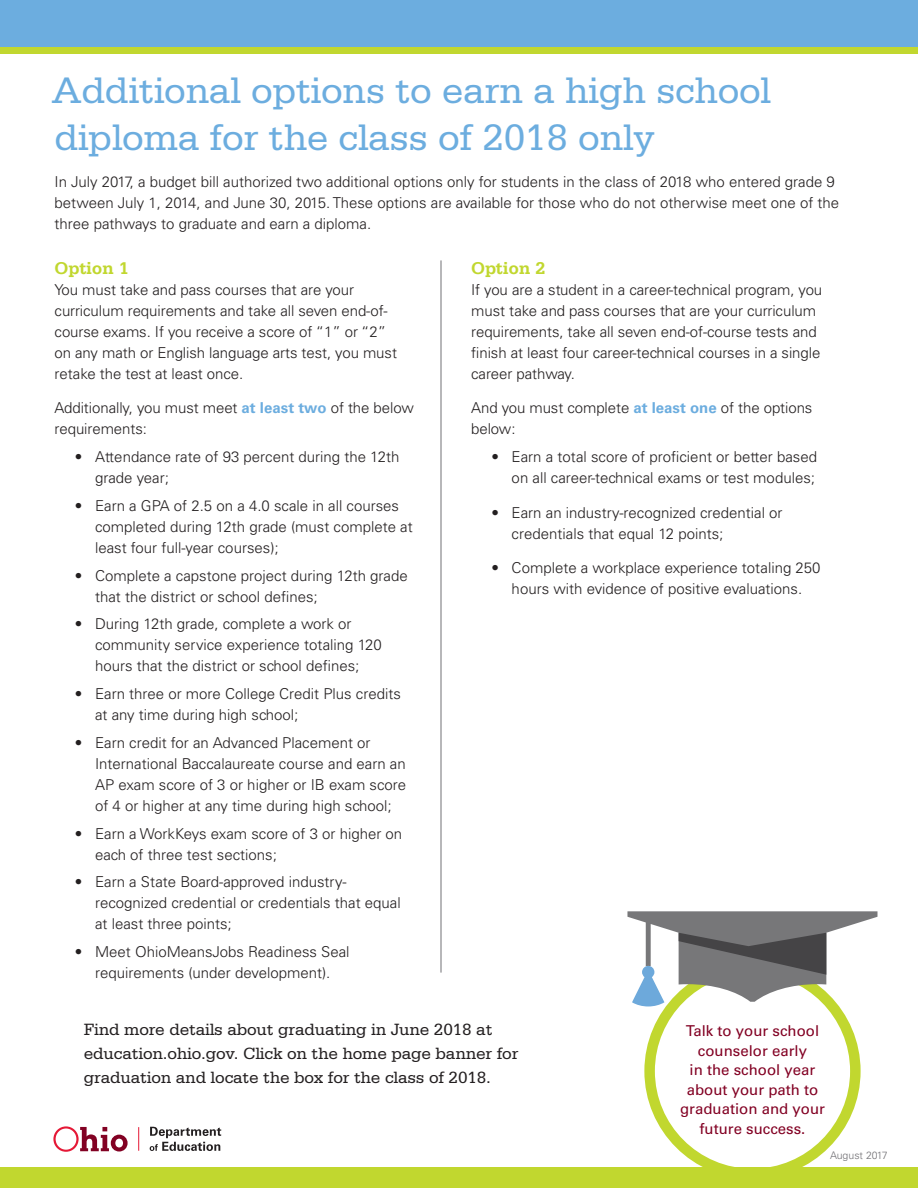
<style>
.page{position:relative;width:918px;height:1188px;background:#fff}
.page>*{position:absolute;margin:0;border:0;box-sizing:border-box;transform-origin:0 0}
.SubHeader{font:39px/46.8px "Serifa";letter-spacing:-.01em;color:#6caddf}
.Body{font:700 18px "Serifa";letter-spacing:-.005em;color:#c1d72f}
.Body-2{font:17.25px/24px "Serifa";letter-spacing:-.01em;color:#231f20}
.Body-3{font:300 15px/21px "Univers LT Std";color:#231f20}
.Body-4{font:15px/19.5px "Univers";color:#820123;text-align:center}
.Body-5{font:300 10.5px "Univers LT Std";color:#717074}
.s1{font-family:"Univers";font-weight:700;color:#6caddf}
</style>
<div class="page">
<div style="left:0;top:0;width:918px;height:54px;background:#c1d72f"></div>
<div style="left:0;top:0;width:918px;height:46px;background:#6caddf"></div>
<div style="left:0;top:1168px;width:918px;height:20px;background:#c1d72f"></div>
<hr style="left:441px;top:260px;width:1px;height:713px;background:#717074">
<div style="left:644px;top:963px;width:217px;height:216px;border:10px solid #c1d72f;border-radius:50%"></div>
<svg style="left:627px;top:911px;width:250px;height:95px"></svg>
<svg style="left:53px;top:1126px;width:75px;height:26px"></svg>
<svg style="left:138px;top:1127px;width:1px;height:24px"></svg>
<svg style="left:150px;top:1127px;width:71px;height:24px"></svg>
<p class="SubHeader" style="left:52px;top:67px;width:721px">Additional options to earn a high school diploma for the class of 2018 only</p>
<p class="Body-3" style="left:55px;top:171px;width:786px">In July 2017, a budget bill authorized two additional options only for students in the class of 2018 who entered grade 9 between July 1, 2014, and June 30, 2015. These options are available for those who do not otherwise meet one of the three pathways to graduate and earn a diploma.</p>
<p class="Body" style="left:55px;top:257px;width:76px">Option 1</p>
<p class="Body-3" style="left:55px;top:279px;width:344px">You must take and pass courses that are your curriculum requirements and take all seven end-of&shy;course exams. If you receive a score of “1” or “2” on any math or English language arts test, you must retake the test at least once.</p>
<p class="Body-3" style="left:55px;top:398px;width:361px">Additionally, you must meet <span class="s1">at least two</span> of the below requirements:</p>
<p class="Body-3" style="left:95px;top:446px;width:306px;text-indent:-20px">• Attendance rate of 93 percent during the 12th grade year;</p>
<p class="Body-3" style="left:95px;top:495px;width:319px;text-indent:-20px">• Earn a GPA of 2.5 on a 4.0 scale in all courses completed during 12th grade (must complete at least four full-year courses);</p>
<p class="Body-3" style="left:95px;top:565px;width:314px;text-indent:-20px">• Complete a capstone project during 12th grade that the district or school defines;</p>
<p class="Body-3" style="left:95px;top:614px;width:288px;text-indent:-20px">• During 12th grade, complete a work or community service experience totaling 120 hours that the district or school defines;</p>
<p class="Body-3" style="left:95px;top:683px;width:307px;text-indent:-20px">• Earn three or more College Credit Plus credits at any time during high school;</p>
<p class="Body-3" style="left:95px;top:732px;width:313px;text-indent:-20px">• Earn credit for an Advanced Placement or International Baccalaureate course and earn an AP exam score of 3 or higher or IB exam score of 4 or higher at any time during high school;</p>
<p class="Body-3" style="left:95px;top:823px;width:309px;text-indent:-20px">• Earn a WorkKeys exam score of 3 or higher on each of three test sections;</p>
<p class="Body-3" style="left:95px;top:872px;width:307px;text-indent:-20px">• Earn a State Board-approved industry&shy;recognized credential or credentials that equal at least three points;</p>
<p class="Body-3" style="left:75px;top:941px;width:276px;text-align:center">• Meet OhioMeansJobs Readiness Seal requirements (under development).</p>
<p class="Body" style="left:471px;top:257px;width:76px">Option 2</p>
<p class="Body-3" style="left:471px;top:279px;width:353px">If you are a student in a career-technical program, you must take and pass courses that are your curriculum requirements, take all seven end-of-course tests and finish at least four career-technical courses in a single career pathway.</p>
<p class="Body-3" style="left:471px;top:398px;width:343px">And you must complete <span class="s1">at least one</span> of the options below:</p>
<p class="Body-3" style="left:491px;top:446px;width:327px;text-align:right">• Earn a total score of proficient or better based on all career-technical exams or test modules;</p>
<p class="Body-3" style="left:512px;top:502px;width:272px;text-indent:-20px">• Earn an industry-recognized credential or credentials that equal 12 points;</p>
<p class="Body-3" style="left:491px;top:557px;width:331px;text-align:center">• Complete a workplace experience totaling 250 hours with evidence of positive evaluations.</p>
<p class="Body-2" style="left:84px;top:1017px;width:436px">Find more details about graduating in June 2018 at education.ohio.gov. Click on the home page banner for graduation and locate the box for the class of 2018.</p>
<p class="Body-4" style="left:680px;top:1021px;width:147px">Talk to your school counselor early<br>in the school year about your path to graduation and your future success.</p>
<p class="Body-5" style="left:830px;top:1149px;width:59px">August 2017</p>
</div>
